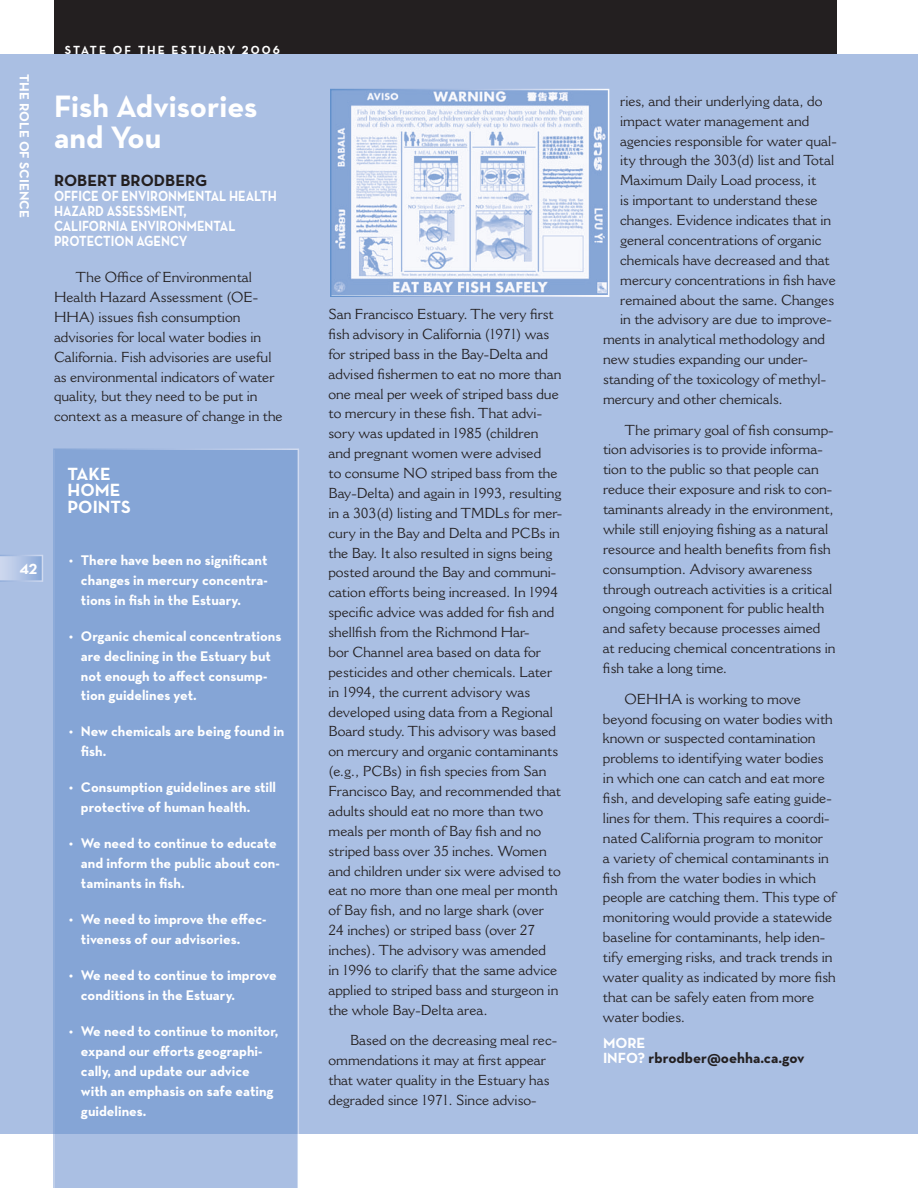
<style>
.page{position:relative;width:918px;height:1188px;background:#fff}
.page>*{position:absolute;margin:0;border:0;box-sizing:border-box;transform-origin:0 0}
.t1{font:700 31.5px/31.5px "Neutra Text";color:#fff}
.t2{font:700 18px/16.5px "Neutra Text";color:#fff}
.t3{font:700 16.5px "Neutra Text";color:#231f20}
.t4{font:700 15px/15px "Neutra Text";color:#fff;scale:.85 1}
.t5{font:700 15px/15px "Neutra Text";color:#231f20}
.t6{font:15px "Neutra Text Bold Alt";color:#fff}
.t7{font:14.25px/19.8px "Cantoria";color:#231f20}
.t8{font:700 14.25px/19.8px "Neutra Text";color:#fff}
.t9{font:700 13.5px "Neutra Text";color:#fff}
.t10{font:12px "Neutra Text Bold Alt";letter-spacing:.17em;color:#fff}
.s1{color:#fff}
</style>
<div class="page">
<div style="left:54px;top:0;width:783px;height:70px;background:#231f20"></div>
<div style="left:0;top:54px;width:918px;height:1080px;background:#aabfe3"></div>
<div style="left:53px;top:1134px;width:245px;height:54px;background:#aabfe3"></div>
<div style="left:53px;top:448px;width:246px;height:686px;background:#85a5d6"></div>
<svg style="left:0;top:555px;width:43px;height:27px"></svg>
<svg style="left:330px;top:89px;width:279px;height:208px"></svg>
<p class="t9" style="left:30px;top:74px;width:145px;rotate:90deg">THE ROLE OF SCIENCE</p>
<p class="t9" style="left:33px;top:75px;width:191px;rotate:90deg">BIG PICTURE, WARNING BELLS</p>
<p class="t6" style="left:19px;top:563px;width:19px">42</p>
<p class="t9" style="left:19px;top:561px;width:15px">42</p>
<p class="t10" style="left:65px;top:45px;width:217px">STATE OF THE ESTUARY 2006</p>
<h1 class="t1" style="left:54px;top:93px;width:205px">Fish Advisories and You</h1>
<p class="t3" style="left:54px;top:174px;width:155px">ROBERT BRODBERG</p>
<p class="t4" style="left:54px;top:190px;width:264px">OFFICE OF ENVIRONMENTAL HEALTH<br>HAZARD ASSESSMENT,<br>CALIFORNIA ENVIRONMENTAL<br>PROTECTION AGENCY</p>
<p class="t7" style="left:54px;top:269px;width:230px;text-indent:22px">The Office of Environmental Health Hazard Assessment (OE-HHA) issues fish consumption advisories for local water bodies in California. Fish advisories are useful as environmental indicators of water quality, but they need to be put in context as a measure of change in the</p>
<p class="t2" style="left:68px;top:467px;width:65px">TAKE<br>HOME<br>POINTS</p>
<p class="t8" style="left:81px;top:552px;width:188px;text-align:justify;text-indent:-12px">• There have been no significant changes in mercury concentra&shy;tions in fish in the Estuary.</p>
<p class="t8" style="left:81px;top:627px;width:202px;text-indent:-12px">• Organic chemical concentrations are declining in the Estuary but not enough to affect consump&shy;tion guidelines yet.</p>
<p class="t8" style="left:81px;top:723px;width:205px;text-indent:-12px">• New chemicals are being found in fish.</p>
<p class="t8" style="left:81px;top:779px;width:197px;text-indent:-12px">• Consumption guidelines are still protective of human health.</p>
<p class="t8" style="left:81px;top:835px;width:200px;text-indent:-12px">• We need to continue to educate and inform the public about con&shy;taminants in fish.</p>
<p class="t8" style="left:81px;top:911px;width:187px;text-indent:-12px">• We need to improve the effec&shy;tiveness of our advisories.</p>
<p class="t8" style="left:81px;top:967px;width:197px;text-indent:-12px">• We need to continue to improve conditions in the Estuary.</p>
<p class="t8" style="left:81px;top:1023px;width:199px;text-indent:-12px">• We need to continue to monitor, expand our efforts geographi&shy;cally, and update our advice with an emphasis on safe eating guidelines.</p>
<p class="t7" style="left:329px;top:305px;width:235px">San Francisco Estuary. The very first fish advisory in California (1971) was for striped bass in the Bay-Delta and advised fishermen to eat no more than one meal per week of striped bass due to mercury in these fish. That advi&shy;sory was updated in 1985 (children and pregnant women were advised<br>to consume NO striped bass from the Bay-Delta) and again in 1993, resulting in a 303(d) listing and TMDLs for mer&shy;cury in the Bay and Delta and PCBs in the Bay. It also resulted in signs being posted around the Bay and communi&shy;cation efforts being increased. In 1994 specific advice was added for fish and shellfish from the Richmond Har-<br>bor Channel area based on data for pesticides and other chemicals. Later in 1994, the current advisory was developed using data from a Regional Board study. This advisory was based on mercury and organic contaminants (e.g., PCBs) in fish species from San Francisco Bay, and recommended that adults should eat no more than two meals per month of Bay fish and no striped bass over 35 inches. Women and children under six were advised to eat no more than one meal per month of Bay fish, and no large shark (over 24 inches) or striped bass (over 27 inches). The advisory was amended<br>in 1996 to clarify that the same advice applied to striped bass and sturgeon in the whole Bay-Delta area.</p>
<p class="t7" style="left:329px;top:1032px;width:230px;text-indent:22px">Based on the decreasing meal rec&shy;ommendations it may at first appear that water quality in the Estuary has degraded since 1971. Since adviso-</p>
<p class="t7" style="left:620px;top:92px;width:204px">ries, and their underlying data, do</p>
<p class="t7" style="left:620px;top:112px;width:191px">impact water management and</p>
<p class="t7" style="left:620px;top:132px;width:218px">agencies responsible for water qual-</p>
<p class="t7" style="left:620px;top:152px;width:216px">ity through the 303(d) list and Total</p>
<p class="t7" style="left:620px;top:172px;width:198px">Maximum Daily Load process, it</p>
<p class="t7" style="left:620px;top:191px;width:199px">is important to understand these</p>
<p class="t7" style="left:620px;top:211px;width:213px">changes. Evidence indicates that in</p>
<p class="t7" style="left:620px;top:231px;width:203px">general concentrations of organic</p>
<p class="t7" style="left:620px;top:251px;width:211px">chemicals have decreased and that</p>
<p class="t7" style="left:620px;top:271px;width:217px">mercury concentrations in fish have</p>
<p class="t7" style="left:620px;top:291px;width:216px">remained about the same. Changes</p>
<p class="t7" style="left:620px;top:311px;width:213px">in the advisory are due to improve-</p>
<p class="t7" style="left:603px;top:331px;width:224px">ments in analytical methodology and</p>
<p class="t7" style="left:603px;top:350px;width:206px">new studies expanding our under-</p>
<p class="t7" style="left:603px;top:370px;width:225px">standing of the toxicology of methyl-</p>
<p class="t7" style="left:603px;top:390px;width:181px">mercury and other chemicals.</p>
<p class="t7" style="left:603px;top:421px;width:234px;text-indent:22px">The primary goal of fish consump&shy;tion advisories is to provide informa&shy;tion to the public so that people can reduce their exposure and risk to con&shy;taminants already in the environment, while still enjoying fishing as a natural resource and health benefits from fish consumption. Advisory awareness through outreach activities is a critical ongoing component for public health and safety because processes aimed at reducing chemical concentrations in fish take a long time.</p>
<p class="t7" style="left:603px;top:690px;width:234px;text-indent:22px">OEHHA is working to move beyond focusing on water bodies with known or suspected contamination problems to identifying water bodies in which one can catch and eat more fish, and developing safe eating guide&shy;lines for them. This requires a coordi&shy;nated California program to monitor<br>a variety of chemical contaminants in fish from the water bodies in which people are catching them. This type of monitoring would provide a statewide baseline for contaminants, help iden&shy;tify emerging risks, and track trends in water quality as indicated by more fish that can be safely eaten from more water bodies.</p>
<p class="t5" style="left:603px;top:1036px;width:203px"><span class="s1">MORE<br>INFO?</span> rbrodber@oehha.ca.gov</p>
</div>
